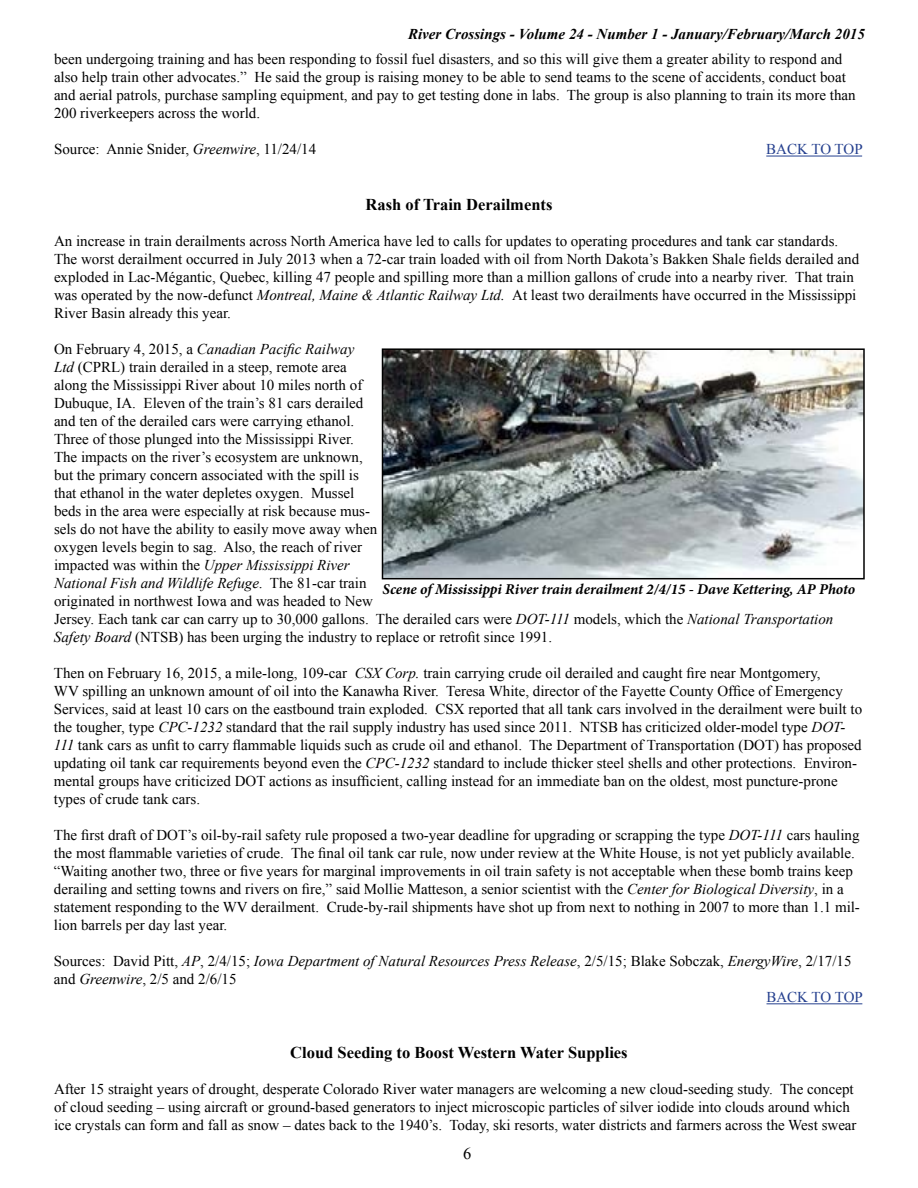
<style>
.page{position:relative;width:918px;height:1188px;background:#fff}
.page>*{position:absolute;margin:0;border:0;box-sizing:border-box;transform-origin:0 0}
.t1{font:700 16.5px "Times New Roman";color:#000}
.t2{font:16.5px "Times New Roman";color:#000}
.t3{font:15px/18px "Times New Roman";color:#000}
.t4{font:italic 15px "Times New Roman";color:#000}
.t5{font:italic 700 15px "Minion Pro";letter-spacing:-.005em;color:#000}
.t6{font:italic 700 15px "Times New Roman";color:#000}
.t7{font:15px "Times New Roman";color:#25408f}
.s1{font-style:italic}
.s2{font-style:normal}
</style>
<div class="page">
<hr style="left:766px;top:156px;width:96px;height:1px;background:#25408f">
<hr style="left:766px;top:1003px;width:96px;height:1px;background:#25408f">
<img style="left:385px;top:351px;width:477px;height:225px">
<div style="left:382px;top:348px;width:483px;height:231px;border:2px solid #000"></div>
<p class="t6" style="left:408px;top:23px;width:458px">River Crossings - Volume 24 - Number 1 - January/February/March 2015</p>
<p class="t3" style="left:54px;top:50px;width:803px">been undergoing training and has been responding to fossil fuel disasters, and so this will give them a greater ability to respond and also help train other advocates.” He said the group is raising money to be able to send teams to the scene of accidents, conduct boat and aerial patrols, purchase sampling equipment, and pay to get testing done in labs. The group is also planning to train its more than 200 riverkeepers across the world.</p>
<p class="t3" style="left:54px;top:140px;width:264px">Source: Annie Snider, <span class="s1">Greenwire</span>, 11/24/14</p>
<p class="t7" style="left:766px;top:139px;width:98px">BACK TO TOP</p>
<p class="t1" style="left:366px;top:193px;width:188px">Rash of Train Derailments</p>
<p class="t3" style="left:54px;top:232px;width:807px">An increase in train derailments across North America have led to calls for updates to operating procedures and tank car standards.<br>The worst derailment occurred in July 2013 when a 72-car train loaded with oil from North Dakota’s Bakken Shale fields derailed and exploded in Lac-Mégantic, Quebec, killing 47 people and spilling more than a million gallons of crude into a nearby river. That train was operated by the now-defunct <span class="s1">Montreal, Maine &amp; Atlantic Railway Ltd.</span> At least two derailments have occurred in the Mississippi River Basin already this year.</p>
<p class="t3" style="left:54px;top:340px;width:781px">On February 4, 2015, a <span class="s1">Canadian Pacific Railway<br>Ltd</span> (CPRL) train derailed in a steep, remote area<br>along the Mississippi River about 10 miles north of<br>Dubuque, IA. Eleven of the train’s 81 cars derailed<br>and ten of the derailed cars were carrying ethanol.<br>Three of those plunged into the Mississippi River.<br>The impacts on the river’s ecosystem are unknown,<br>but the primary concern associated with the spill is<br>that ethanol in the water depletes oxygen. Mussel<br>beds in the area were especially at risk because mus-<br>sels do not have the ability to easily move away when<br>oxygen levels begin to sag. Also, the reach of river<br>impacted was within the <span class="s1">Upper Mississippi River<br>National Fish and Wildlife Refuge</span>. The 81-car train<br>originated in northwest Iowa and was headed to New<br>Jersey. Each tank car can carry up to 30,000 gallons. The derailed cars were <span class="s1">DOT-111</span> models, which the <span class="s1">National Transportation Safety Board</span> (NTSB) has been urging the industry to replace or retrofit since 1991.</p>
<p class="t3" style="left:54px;top:664px;width:810px">Then on February 16, 2015, a mile-long, 109-car <span class="s1">CSX Corp.</span> train carrying crude oil derailed and caught fire near Montgomery,<br>WV spilling an unknown amount of oil into the Kanawha River. Teresa White, director of the Fayette County Office of Emergency Services, said at least 10 cars on the eastbound train exploded. CSX reported that all tank cars involved in the derailment were built to the tougher, type <span class="s1">CPC-1232</span> standard that the rail supply industry has used since 2011. NTSB has criticized older-model type <span class="s1">DOT-111</span> tank cars as unfit to carry flammable liquids such as crude oil and ethanol. The Department of Transportation (DOT) has proposed updating oil tank car requirements beyond even the <span class="s1">CPC-1232</span> standard to include thicker steel shells and other protections. Environ&shy;mental groups have criticized DOT actions as insufficient, calling instead for an immediate ban on the oldest, most puncture-prone types of crude tank cars.</p>
<p class="t3" style="left:54px;top:826px;width:807px">The first draft of DOT’s oil-by-rail safety rule proposed a two-year deadline for upgrading or scrapping the type <span class="s1">DOT-111</span> cars hauling the most flammable varieties of crude. The final oil tank car rule, now under review at the White House, is not yet publicly available. “Waiting another two, three or five years for marginal improvements in oil train safety is not acceptable when these bomb trains keep derailing and setting towns and rivers on fire,” said Mollie Matteson, a senior scientist with the <span class="s1">Center for Biological Diversity</span>, in a statement responding to the WV derailment. Crude-by-rail shipments have shot up from next to nothing in 2007 to more than 1.1 mil&shy;lion barrels per day last year.</p>
<p class="t4" style="left:54px;top:951px;width:799px"><span class="s2">Sources: David Pitt,</span> AP<span class="s2">, 2/4/15;</span> Iowa Department of Natural Resources Press Release<span class="s2">, 2/5/15; Blake Sobczak,</span> EnergyWire<span class="s2">, 2/17/15</span></p>
<p class="t3" style="left:54px;top:970px;width:184px">and <span class="s1">Greenwire</span>, 2/5 and 2/6/15</p>
<p class="t7" style="left:766px;top:987px;width:98px">BACK TO TOP</p>
<p class="t5" style="left:382px;top:579px;width:474px">Scene of Mississippi River train derailment 2/4/15 - Dave Kettering, AP Photo</p>
<p class="t1" style="left:290px;top:1041px;width:339px">Cloud Seeding to Boost Western Water Supplies</p>
<p class="t3" style="left:54px;top:1080px;width:804px">After 15 straight years of drought, desperate Colorado River water managers are welcoming a new cloud-seeding study. The concept of cloud seeding – using aircraft or ground-based generators to inject microscopic particles of silver iodide into clouds around which ice crystals can form and fall as snow – dates back to the 1940’s. Today, ski resorts, water districts and farmers across the West swear</p>
<p class="t2" style="left:463px;top:1142px;width:10px">6</p>
</div>
